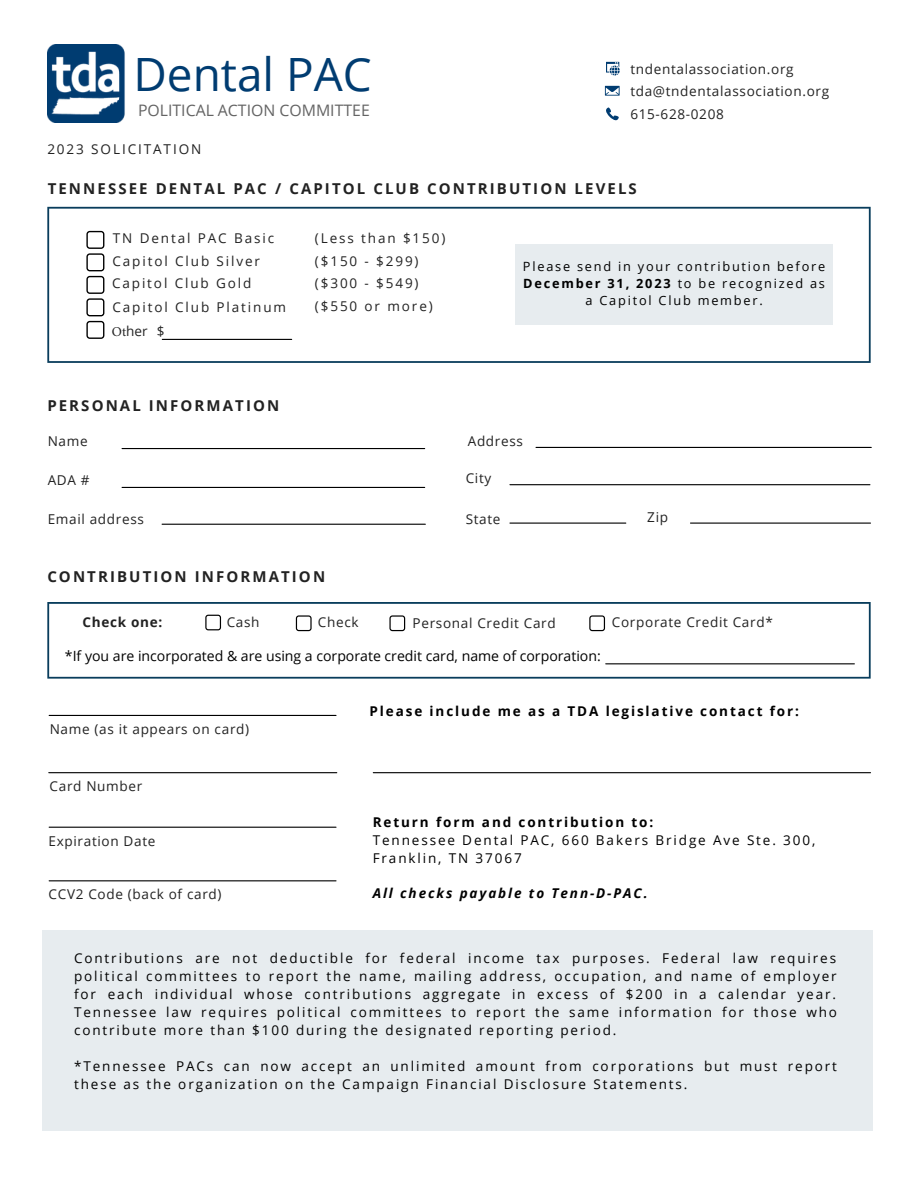
<style>
.page{position:relative;width:918px;height:1188px;background:#fff}
.page>*{position:absolute;margin:0;border:0;box-sizing:border-box;transform-origin:0 0}
.t1{font:45.9px "Open Sans";color:#003c71}
.t2{font:15.9px "Open Sans";color:#646464}
.t3{font:700 15px "Open Sans";letter-spacing:.14em;color:#222}
.t4{font:14.1px "Open Sans";color:#000}
.t5{font:13.5px/18px "Open Sans";letter-spacing:.14em;color:#000}
.t6{font:13.5px/22.2px "Open Sans";letter-spacing:.05em;color:#222}
.t7{font:700 13.5px "Open Sans";letter-spacing:.14em;color:#000}
.t8{font:13.5px "Open Sans";letter-spacing:.14em;color:#222}
.t9{font:italic 700 13.5px "Open Sans";letter-spacing:.14em;color:#000}
.t10{font:700 13.5px "Open Sans";letter-spacing:.05em;color:#222}
.t11{font:12.75px/17px "Open Sans";letter-spacing:.14em;color:#000;text-align:center}
.s1{font-family:"Minion Pro";color:#fff}
.s2{font-family:"Minion Pro"}
.s3{font-weight:700}
</style>
<div class="page">
<svg style="left:47px;top:207px;width:824px;height:156px"></svg>
<svg style="left:606px;top:108px;width:13px;height:12px"></svg>
<svg style="left:605px;top:86px;width:15px;height:10px"></svg>
<svg style="left:606px;top:62px;width:14px;height:14px"></svg>
<div style="left:516px;top:244px;width:317px;height:80px;background:#e7ecef"></div>
<svg style="left:86px;top:231px;width:18px;height:108px"></svg>
<hr style="left:122px;top:448px;width:303px;height:1px;background:#000">
<hr style="left:162px;top:339px;width:130px;height:1px;background:#000">
<hr style="left:122px;top:487px;width:303px;height:1px;background:#000">
<hr style="left:536px;top:447px;width:335px;height:1px;background:#000">
<hr style="left:510px;top:484px;width:360px;height:1px;background:#000">
<hr style="left:162px;top:524px;width:263px;height:1px;background:#000">
<hr style="left:510px;top:523px;width:116px;height:1px;background:#000">
<hr style="left:690px;top:523px;width:181px;height:1px;background:#000">
<div style="left:42px;top:931px;width:830px;height:199px;background:#e7ecef"></div>
<svg style="left:47px;top:602px;width:824px;height:77px"></svg>
<svg style="left:205px;top:615px;width:16px;height:15px"></svg>
<svg style="left:296px;top:615px;width:16px;height:16px"></svg>
<svg style="left:389px;top:615px;width:16px;height:16px"></svg>
<svg style="left:589px;top:615px;width:16px;height:16px"></svg>
<hr style="left:606px;top:663px;width:248px;height:1px;background:#000">
<hr style="left:49px;top:715px;width:287px;height:1px;background:#000">
<hr style="left:49px;top:772px;width:288px;height:1px;background:#000">
<hr style="left:49px;top:827px;width:287px;height:1px;background:#000">
<hr style="left:49px;top:880px;width:287px;height:1px;background:#000">
<hr style="left:373px;top:772px;width:498px;height:1px;background:#000">
<img style="left:47px;top:45px;width:78px;height:77px">
<p class="t1" style="left:134px;top:42px;width:240px">Dental PAC</p>
<p class="t2" style="left:138px;top:99px;width:233px">POLITICAL ACTION COMMITTEE</p>
<p class="t8" style="left:47px;top:139px;width:156px">2023 SOLICITATION</p>
<p class="t6" style="left:630px;top:58px;width:165px">tndentalassociation.org</p>
<p class="t6" style="left:630px;top:80px;width:200px">tda@tndentalassociation.org</p>
<p class="t6" style="left:630px;top:102px;width:95px">615-628-0208</p>
<p class="t3" style="left:48px;top:177px;width:591px">TENNESSEE DENTAL PAC / CAPITOL CLUB CONTRIBUTION LEVELS</p>
<p class="t6" style="left:112px;top:227px;width:164px">T N D e n t a l P A C B a s i c<br>C a p i t o l C l u b S i l v e r<br>C a p i t o l C l u b G o l d</p>
<p class="t6" style="left:107px;top:295px;width:181px;line-height:24.2px;text-indent:5px">C a p i t o l C l u b P l a t i n um <span class="s1">-</span><span class="s2">Ot</span>her $</p>
<p class="t3" style="left:47px;top:395px;width:233px">PERSONAL INFORMATION</p>
<p class="t8" style="left:315px;top:229px;width:132px">(Less than $150)</p>
<p class="t6" style="left:315px;top:249px;width:105px">($150 - $299)</p>
<p class="t6" style="left:315px;top:272px;width:105px">($300 - $549)</p>
<p class="t8" style="left:315px;top:296px;width:119px">($550 or more)</p>
<p class="t11" style="left:523px;top:258px;width:304px">Please send in your contribution before<br><span class="s3">December 31, 2023</span> to be recognized as a Capitol Club member.</p>
<p class="t6" style="left:48px;top:430px;width:41px">Name</p>
<p class="t6" style="left:468px;top:430px;width:57px">Address</p>
<p class="t6" style="left:466px;top:466px;width:27px">City</p>
<p class="t6" style="left:48px;top:468px;width:43px">ADA #</p>
<p class="t6" style="left:48px;top:507px;width:98px">Email address</p>
<p class="t6" style="left:466px;top:507px;width:36px">State</p>
<p class="t6" style="left:647px;top:505px;width:22px">Zip</p>
<p class="t3" style="left:47px;top:566px;width:279px">CONTRIBUTION INFORMATION</p>
<p class="t10" style="left:83px;top:613px;width:81px">Check one:</p>
<p class="t6" style="left:227px;top:611px;width:34px">Cash</p>
<p class="t6" style="left:413px;top:612px;width:145px">Personal Credit Card</p>
<p class="t6" style="left:612px;top:611px;width:162px">Corporate Credit Card*</p>
<p class="t6" style="left:318px;top:611px;width:42px">Check</p>
<p class="t4" style="left:65px;top:646px;width:537px">*If you are incorporated &amp; are using a corporate credit card, name of corporation:</p>
<p class="t6" style="left:50px;top:718px;width:201px">Name (as it appears on card)</p>
<p class="t6" style="left:50px;top:775px;width:94px">Card Number</p>
<p class="t6" style="left:49px;top:829px;width:108px">Expiration Date</p>
<p class="t6" style="left:49px;top:883px;width:175px">CCV2 Code (back of card)</p>
<p class="t7" style="left:370px;top:702px;width:431px">Please include me as a TDA legislative contact for:</p>
<p class="t7" style="left:373px;top:813px;width:282px">Return form and contribution to:</p>
<p class="t5" style="left:373px;top:831px;width:444px">Tennessee Dental PAC, 660 Bakers Bridge Ave Ste. 300,<br>Franklin, TN 37067</p>
<p class="t9" style="left:373px;top:884px;width:276px">All checks payable to Tenn-D-PAC.</p>
<p class="t5" style="left:74px;top:949px;width:765px;text-align:justify">Contributions are not deductible for federal income tax purposes. Federal law requires political committees to report the name, mailing address, occupation, and name of employer for each individual whose contributions aggregate in excess of $200 in a calendar year.<br>Tennessee law requires political committees to report the same information for those who contribute more than $100 during the designated reporting period.</p>
<p class="t5" style="left:74px;top:1057px;width:765px">*Tennessee PACs can now accept an unlimited amount from corporations but must report these as the organization on the Campaign Financial Disclosure Statements.</p>
</div>
